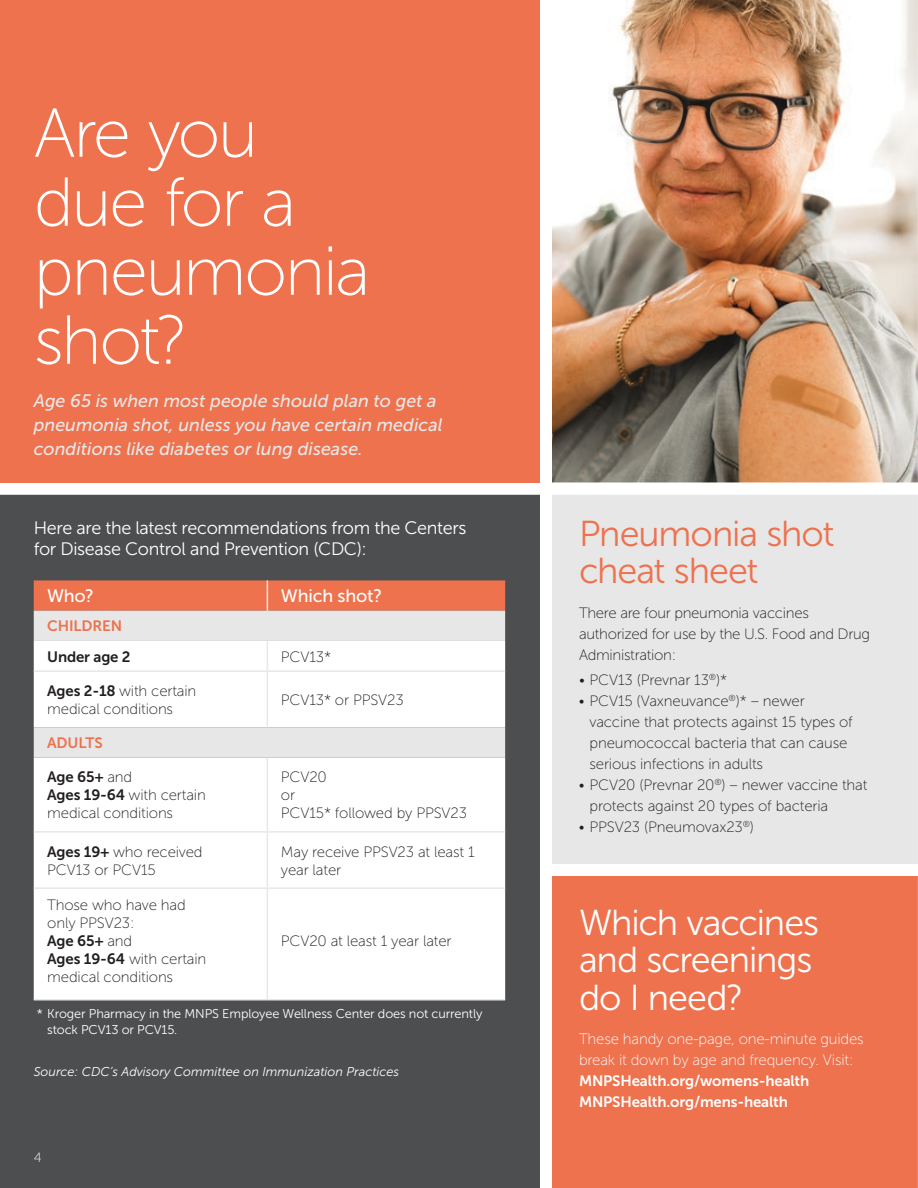
<style>
.page{position:relative;width:918px;height:1188px;background:#fff}
.page>*{position:absolute;margin:0;border:0;box-sizing:border-box;transform-origin:0 0}
.t1{font:69px/69px "Museo Sans 100";letter-spacing:-.035em;color:#fff}
.t2{font:36px/37.5px "Museo Sans 300";letter-spacing:-.03em;color:#fff}
.t3{font:36px/37.5px "Museo Sans 300";letter-spacing:-.03em;color:#ee724e}
.t4{font:italic 18px/24px "Museo Sans 500";color:#e8e7e8}
.t5{font:18px/21px "Museo Sans 300";letter-spacing:-.02em;color:#fff}
.t6{font:18px "Museo Sans 500";letter-spacing:-.01em;color:#fff}
.t7{font:15px/18px "Museo Sans 100";letter-spacing:-.01em;color:#231f20}
.t8{font:15px/21px "Museo Sans 100";letter-spacing:-.01em;color:#fff}
.t9{font:15px/21px "Museo Sans 700";letter-spacing:-.01em;color:#fff}
.t10{font:15px "Museo Sans 700";letter-spacing:-.01em;color:#231f20}
.t11{font:15px "Museo Sans 700";letter-spacing:-.01em;color:#ee724e}
.t12{font:13.5px "Museo Sans 100";color:#fff}
.t13{font:12.75px/16.5px "Museo Sans 300";letter-spacing:-.01em;color:#fff}
.t14{font:italic 12.75px "Museo Sans 300";color:#fff}
.s1{font-family:"Museo Sans 700"}
.s2{font-family:"Museo Sans 100"}
</style>
<div class="page">
<div style="left:0;top:494px;width:540px;height:694px;background:#4d4e50"></div>
<div style="left:0;top:0;width:918px;height:483px;background:#ee724e"></div>
<img style="left:540px;top:0;width:378px;height:483px">
<div style="left:552px;top:495px;width:366px;height:369px;background:#e8e7e8"></div>
<div style="left:552px;top:876px;width:366px;height:312px;background:#ee724e"></div>
<div style="left:34px;top:580px;width:471px;height:31px;background:#ee724e"></div>
<div style="left:34px;top:611px;width:471px;height:30px;background:#e8e7e8"></div>
<svg style="left:34px;top:641px;width:471px;height:358px"></svg>
<svg style="left:267px;top:641px;width:1px;height:29px"></svg>
<hr style="left:34px;top:670px;width:233px;height:2px;background:#e8e7e8">
<hr style="left:267px;top:670px;width:238px;height:2px;background:#e8e7e8">
<hr style="left:267px;top:672px;width:1px;height:55px;background:#e8e7e8">
<hr style="left:267px;top:758px;width:1px;height:73px;background:#e8e7e8">
<hr style="left:34px;top:831px;width:233px;height:2px;background:#e8e7e8">
<hr style="left:267px;top:831px;width:238px;height:2px;background:#e8e7e8">
<hr style="left:267px;top:833px;width:1px;height:54px;background:#e8e7e8">
<hr style="left:34px;top:887px;width:233px;height:2px;background:#e8e7e8">
<hr style="left:267px;top:887px;width:238px;height:2px;background:#e8e7e8">
<hr style="left:267px;top:889px;width:1px;height:110px;background:#e8e7e8">
<hr style="left:34px;top:999px;width:233px;height:1px;background:#e8e7e8">
<hr style="left:267px;top:999px;width:238px;height:1px;background:#e8e7e8">
<hr style="left:267px;top:580px;width:1px;height:31px;background:#e8e7e8">
<h1 class="t1" style="left:34px;top:99px;width:338px">Are you due for a pneumonia shot?</h1>
<p class="t4" style="left:34px;top:389px;width:410px">Age 65 is when most people should plan to get a pneumonia shot, unless you have certain medical conditions like diabetes or lung disease.</p>
<p class="t5" style="left:34px;top:517px;width:434px">Here are the latest recommendations from the Centers for Disease Control and Prevention (CDC):</p>
<p class="t6" style="left:47px;top:586px;width:48px">Who?</p>
<p class="t6" style="left:281px;top:586px;width:103px">Which shot?</p>
<p class="t11" style="left:47px;top:618px;width:76px">CHILDREN</p>
<p class="t10" style="left:47px;top:648px;width:85px">Under age 2</p>
<p class="t7" style="left:281px;top:648px;width:52px">PCV13*</p>
<p class="t7" style="left:47px;top:682px;width:151px"><span class="s1">Ages 2-18</span> with certain medical conditions</p>
<p class="t7" style="left:281px;top:691px;width:124px">PCV13* or PPSV23</p>
<p class="t11" style="left:47px;top:735px;width:57px">ADULTS</p>
<p class="t10" style="left:47px;top:769px;width:86px">Age 65+ <span class="s2">and</span></p>
<p class="t7" style="left:47px;top:786px;width:160px"><span class="s1">Ages 19-64</span> with certain medical conditions</p>
<p class="t7" style="left:281px;top:768px;width:188px">PCV20<br>or<br>PCV15* followed by PPSV23</p>
<p class="t7" style="left:47px;top:843px;width:157px"><span class="s1">Ages 19+</span> who received<br>PCV13 or PCV15</p>
<p class="t7" style="left:281px;top:843px;width:195px">May receive PPSV23 at least 1 year later</p>
<p class="t7" style="left:47px;top:896px;width:140px">Those who have had only PPSV23:</p>
<p class="t10" style="left:47px;top:933px;width:86px">Age 65+ <span class="s2">and</span></p>
<p class="t7" style="left:47px;top:950px;width:161px"><span class="s1">Ages 19-64</span> with certain medical conditions</p>
<p class="t7" style="left:281px;top:932px;width:172px">PCV20 at least 1 year later</p>
<p class="t13" style="left:47px;top:1005px;width:437px;text-indent:-10px">* Kroger Pharmacy in the MNPS Employee Wellness Center does not currently stock PCV13 or PCV15.</p>
<p class="t14" style="left:34px;top:1065px;width:367px">Source: CDC’s Advisory Committee on Immunization Practices</p>
<p class="t12" style="left:34px;top:1150px;width:9px">4</p>
<h2 class="t3" style="left:579px;top:515px;width:257px">Pneumonia shot cheat sheet</h2>
<p class="t7" style="left:579px;top:602px;width:293px;line-height:21px">There are four pneumonia vaccines authorized for use by the U.S. Food and Drug<br>Administration:</p>
<p class="t7" style="left:579px;top:671px;width:150px">• PCV13 (Prevnar 13<sup>®</sup>)*</p>
<p class="t7" style="left:589px;top:691px;width:265px;line-height:21px;text-indent:-10px">• PCV15 (Vaxneuvance<sup>®</sup>)* – newer vaccine that protects against 15 types of pneumococcal bacteria that can cause serious infections in adults</p>
<p class="t7" style="left:589px;top:775px;width:279px;line-height:21px;text-indent:-11px">• PCV20 (Prevnar 20<sup>®</sup>) – newer vaccine that protects against 20 types of bacteria</p>
<p class="t7" style="left:579px;top:818px;width:177px">• PPSV23 (Pneumovax23<sup>®</sup>)</p>
<h2 class="t2" style="left:579px;top:904px;width:242px">Which vaccines and screenings do I need?</h2>
<p class="t8" style="left:579px;top:1029px;width:286px">These handy one-page, one-minute guides break it down by age and frequency. Visit:</p>
<p class="t9" style="left:579px;top:1070px;width:232px">MNPSHealth.org/womens-health<br>MNPSHealth.org/mens-health</p>
</div>
